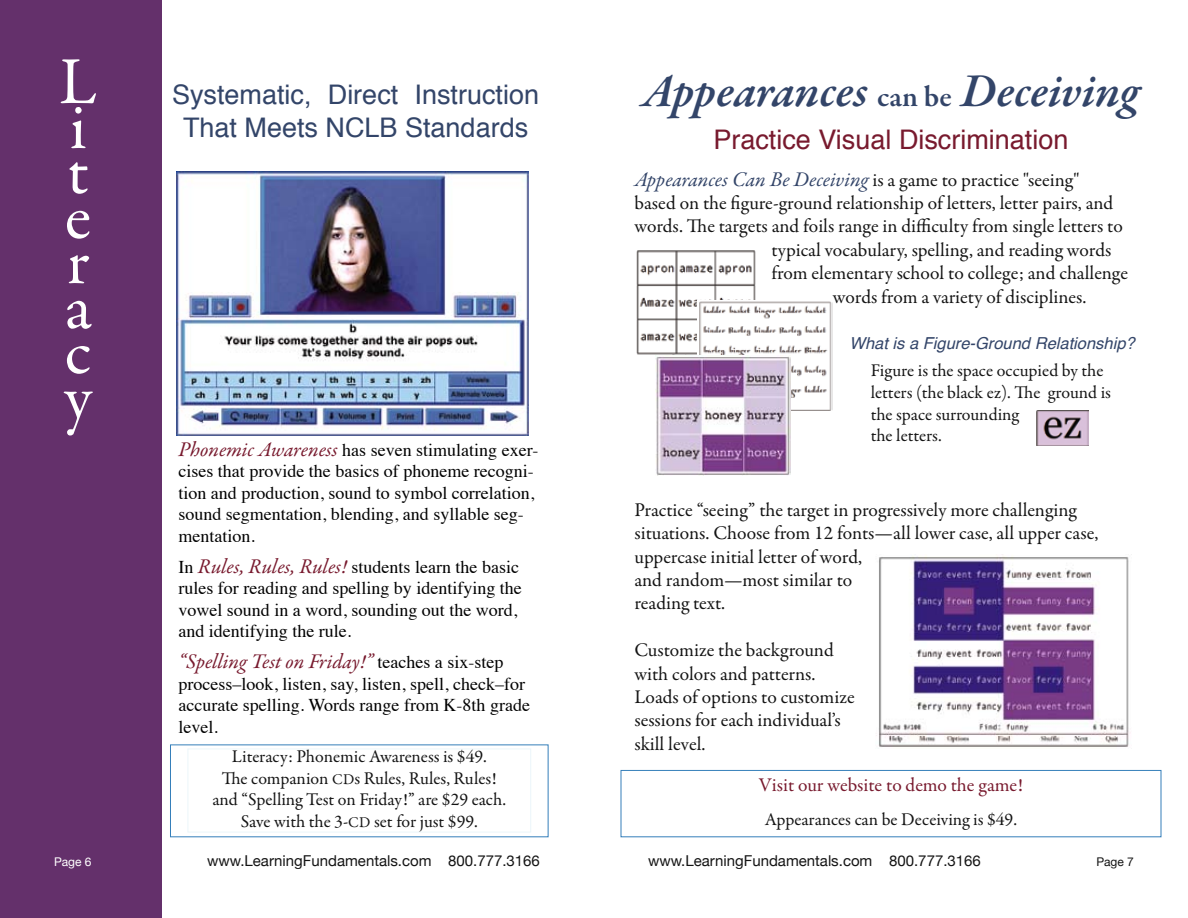
<style>
.page{position:relative;width:1188px;height:918px;background:#fff}
.page>*{position:absolute;margin:0;border:0;box-sizing:border-box;transform-origin:0 0}
.t1{font:67.5px "Garamond Premr Pro";color:#fff}
.t2{font:italic 600 48px "Garamond Premr Pro";letter-spacing:-.005em;color:#334569}
.t3{font:27px/32.4px "Helvetica";color:#334569;text-align:center}
.t4{font:27px "Helvetica";color:#781a2e}
.t5{font:italic 21px "Garamond Premr Pro";letter-spacing:-.005em;color:#334569}
.t6{font:italic 21px "Garamond Premr Pro";color:#781a2e}
.t7{font:19.5px/23.4px "Garamond Premr Pro";color:#141414}
.t8{font:19.5px "Garamond Premr Pro";color:#781a2e}
.t9{font:18px/21.6px "Times";color:#000}
.t10{font:18px/21.6px "Garamond Premr Pro";color:#141414;text-align:center}
.t11{font:italic 16.5px "Helvetica";color:#334569}
.t12{font:15px "Helvetica Neue";color:#141414}
.t13{font:12px "Helvetica Neue";color:#fff}
.t14{font:12px "Helvetica Neue";color:#141414}
.s1{font-family:"Garamond Premr Pro";font-style:italic;font-size:21px;color:#781a2e}
.s2{font-family:"Times";font-style:normal;font-size:18px;color:#000}
.s3{font-size:15px}
.s4{font-style:normal;font-size:30px}
.s5{font-style:normal;font-size:19.5px;color:#141414}
</style>
<div class="page">
<div style="left:0;top:0;width:162px;height:918px;background:#64306b"></div>
<img style="left:636px;top:250px;width:120px;height:109px">
<img style="left:176px;top:171px;width:353px;height:265px">
<div style="left:621px;top:770px;width:540px;height:67px;border:1px solid #357fba"></div>
<img style="left:698px;top:300px;width:135px;height:111px">
<img style="left:656px;top:356px;width:134px;height:119px">
<img style="left:876px;top:556px;width:255px;height:191px">
<img style="left:1037px;top:410px;width:51px;height:36px">
<h1 class="t1" style="left:59px;top:41px;width:39px">L</h1>
<h1 class="t1" style="left:69px;top:86px;width:19px">i</h1>
<h1 class="t1" style="left:67px;top:131px;width:23px">t</h1>
<h1 class="t1" style="left:65px;top:176px;width:28px">e</h1>
<h1 class="t1" style="left:67px;top:221px;width:24px">r</h1>
<h1 class="t1" style="left:65px;top:266px;width:28px">a</h1>
<h1 class="t1" style="left:65px;top:311px;width:28px">c</h1>
<h1 class="t1" style="left:64px;top:356px;width:29px">y</h1>
<h3 class="t3" style="left:172px;top:81px;width:369px">Systematic, Direct Instruction<br>That Meets NCLB Standards</h3>
<p class="t9" style="left:178px;top:440px;width:361px"><span class="s1">Phonemic Awareness</span> has seven stimulating exer&shy;cises that provide the basics of phoneme recogni&shy;tion and production, sound to symbol correlation, sound segmentation, blending, and syllable seg&shy;mentation.</p>
<p class="t9" style="left:178px;top:557px;width:345px">In <span class="s1">Rules, Rules, Rules!</span> students learn the basic rules for reading and spelling by identifying the vowel sound in a word, sounding out the word, and identifying the rule.</p>
<p class="t6" style="left:178px;top:648px;width:326px">“Spelling Test on Friday!” <span class="s2">teaches a six-step</span></p>
<p class="t9" style="left:178px;top:674px;width:353px">process–look, listen, say, listen, spell, check–for accurate spelling. Words range from K-8th grade level.</p>
<p class="t10" style="left:212px;top:746px;width:295px">Literacy: Phonemic Awareness is $49.<br>The companion <span class="s3">CD</span>s Rules, Rules, Rules! and “Spelling Test on Friday!” are $29 each.<br>Save with the 3-<span class="s3">CD</span> set for just $99.</p>
<h2 class="t2" style="left:642px;top:61px;width:499px">Appearances <span class="s4">can be</span> Deceiving</h2>
<h3 class="t4" style="left:713px;top:128px;width:357px">Practice Visual Discrimination</h3>
<p class="t5" style="left:634px;top:166px;width:446px">Appearances Can Be Deceiving <span class="s5">is a game to practice "seeing"</span></p>
<p class="t7" style="left:634px;top:192px;width:480px">based on the figure-ground relationship of letters, letter pairs, and</p>
<p class="t7" style="left:634px;top:215px;width:490px">words. The targets and foils range in difficulty from single letters to</p>
<p class="t7" style="left:771px;top:238px;width:342px">typical vocabulary, spelling, and reading words</p>
<p class="t7" style="left:771px;top:262px;width:358px">from elementary school to college; and challenge</p>
<p class="t7" style="left:833px;top:285px;width:255px">words from a variety of disciplines.</p>
<p class="t11" style="left:850px;top:336px;width:287px">What is a Figure-Ground Relationship?</p>
<p class="t10" style="left:871px;top:360px;width:242px;text-align:left">Figure is the space occupied by the letters (the black ez). The ground is the space surrounding<br>the letters.</p>
<p class="t7" style="left:634px;top:498px;width:465px">Practice “seeing” the target in progressively more challenging situations. Choose from 12 fonts—all lower case, all upper case, uppercase initial letter of word,<br>and random—most similar to<br>reading text.</p>
<p class="t7" style="left:634px;top:639px;width:222px">Customize the background with colors and patterns.<br>Loads of options to customize sessions for each individual’s skill level.</p>
<p class="t8" style="left:759px;top:774px;width:266px">Visit our website to demo the game!</p>
<p class="t10" style="left:765px;top:809px;width:254px">Appearances can be Deceiving is $49.</p>
<p class="t13" style="left:54px;top:854px;width:39px">Page 6</p>
<p class="t12" style="left:207px;top:851px;width:334px">www.LearningFundamentals.com 800.777.3166</p>
<p class="t12" style="left:648px;top:851px;width:334px">www.LearningFundamentals.com 800.777.3166</p>
<p class="t14" style="left:1096px;top:854px;width:39px">Page 7</p>
</div>
